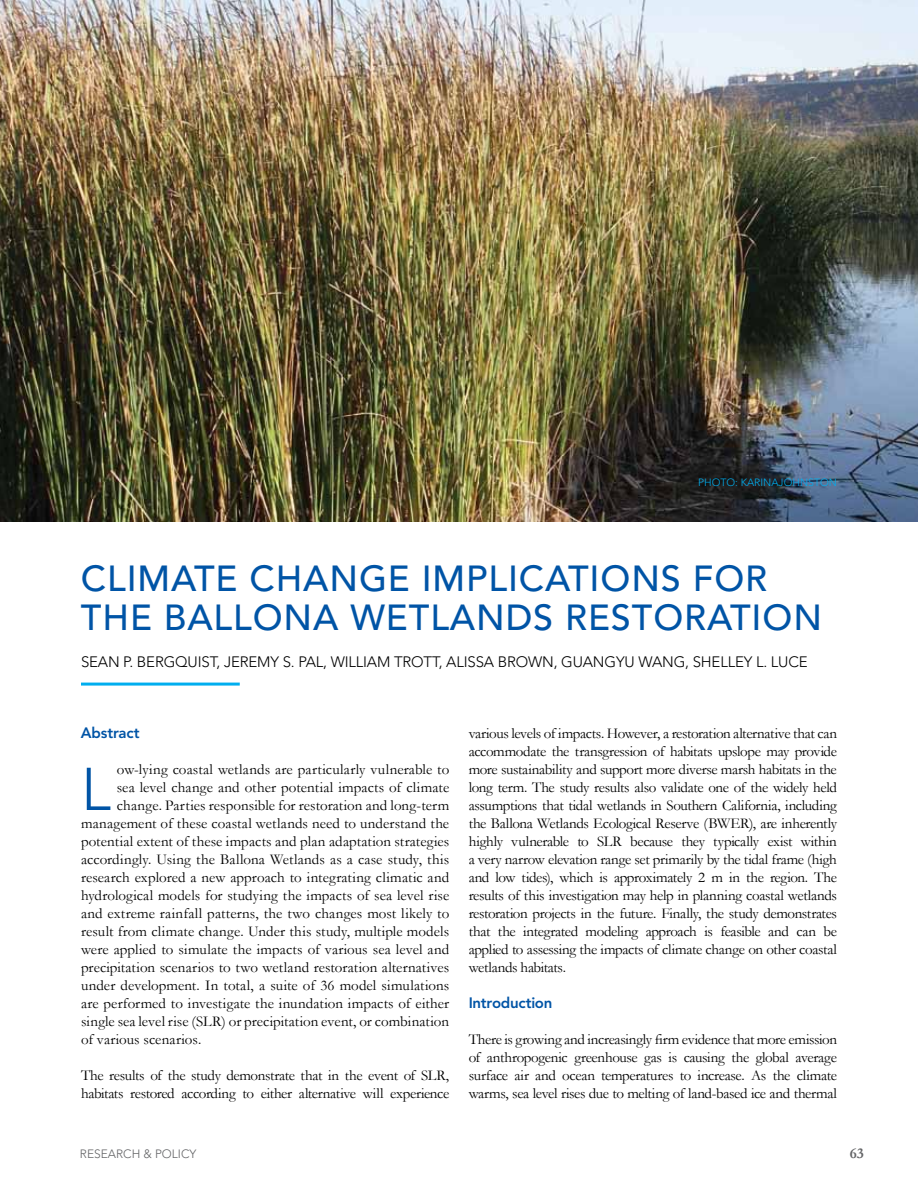
<style>
.page{position:relative;width:918px;height:1188px;background:#fff}
.page>*{position:absolute;margin:0;border:0;box-sizing:border-box;transform-origin:0 0}
.t1{font:300 59.7px "Avenir";color:#0054a6}
.t2{font:500 36px "Avenir";letter-spacing:.025em;color:#0054a6}
.t3{font:15px/18px "Garamond";letter-spacing:.005em;color:#000;text-align:justify}
.t4{font:15px/18px "Garamond";letter-spacing:-.025em;color:#000}
.t5{font:300 15px "Avenir";letter-spacing:-.01em;color:#000}
.t6{font:800 15px "Avenir";letter-spacing:-.015em;color:#0054a6}
.t7{font:700 15px "Garamond";color:#636466}
.t8{font:300 12px "Avenir";color:#636466}
.t9{font:300 10.5px "Avenir";color:#00aeef}
</style>
<div class="page">
<hr style="left:81px;top:683px;width:159px;height:3px;background:#00aeef">
<img style="left:0;top:0;width:918px;height:521px">
<p class="t9" style="left:698px;top:476px;width:23px">PHOTO</p>
<p class="t9" style="left:735px;top:476px;width:13px">: KARINAJO</p>
<p class="t9" style="left:792px;top:476px;width:16px">HNSTON</p>
<p class="t9" style="left:717px;top:476px;width:23px">PHOTO</p>
<p class="t9" style="left:754px;top:476px;width:69px">: MICHAEL QUILL</p>
<h2 class="t2" style="left:81px;top:558px;width:49px">CLIMATE</h2>
<h2 class="t2" style="left:249px;top:558px;width:53px">CHAN</h2>
<h2 class="t2" style="left:359px;top:558px;width:97px">GE IMPLICATIONS</h2>
<h2 class="t2" style="left:693px;top:558px;width:48px">FOR</h2>
<h2 class="t2" style="left:81px;top:597px;width:25px">THE</h2>
<h2 class="t2" style="left:164px;top:597px;width:50px">BALLONA</h2>
<h2 class="t2" style="left:350px;top:597px;width:60px">WETLANDS</h2>
<h2 class="t2" style="left:565px;top:597px;width:47px">RESTORATION</h2>
<p class="t5" style="left:81px;top:653px;width:84px">SEAN P. BERGQUIST</p>
<p class="t5" style="left:217px;top:653px;width:137px">, JEREMY S. PAL, WILLIAM</p>
<p class="t5" style="left:394px;top:653px;width:19px">TROTT</p>
<p class="t5" style="left:439px;top:653px;width:26px">, ALISSA</p>
<p class="t5" style="left:498px;top:653px;width:22px">BROWN</p>
<p class="t5" style="left:554px;top:653px;width:31px">, GUANG</p>
<p class="t5" style="left:616px;top:653px;width:48px">YU WANG</p>
<p class="t5" style="left:685px;top:653px;width:124px">, SHELLEY L. LUCE</p>
<p class="t6" style="left:81px;top:724px;width:60px">Abstract</p>
<h1 class="t1" style="left:81px;top:754px;width:31px">L</h1>
<p class="t3" style="left:117px;top:760px;width:334px">ow-lying coastal wetlands are particularly vulnerable to</p>
<p class="t3" style="left:117px;top:778px;width:334px">sea level change and other potential impacts of climate</p>
<p class="t3" style="left:117px;top:796px;width:334px">change. Parties responsible for restoration and long-term</p>
<p class="t3" style="left:81px;top:814px;width:370px">management of these coastal wetlands need to understand the</p>
<p class="t3" style="left:81px;top:832px;width:370px">potential extent of these impacts and plan adaptation strategies</p>
<p class="t3" style="left:81px;top:850px;width:370px">accordingly. Using the Ballona Wetlands as a case study, this</p>
<p class="t3" style="left:81px;top:868px;width:370px">research explored a new approach to integrating climatic and</p>
<p class="t3" style="left:81px;top:886px;width:370px">hydrological models for studying the impacts of sea level rise</p>
<p class="t3" style="left:81px;top:904px;width:370px">and extreme rainfall patterns, the two changes most likely to</p>
<p class="t3" style="left:81px;top:922px;width:370px">result from climate change. Under this study, multiple models</p>
<p class="t3" style="left:81px;top:940px;width:370px">were applied to simulate the impacts of various sea level and</p>
<p class="t3" style="left:81px;top:958px;width:370px">precipitation scenarios to two wetland restoration alternatives</p>
<p class="t3" style="left:81px;top:976px;width:370px">under development. In total, a suite of 36 model simulations</p>
<p class="t3" style="left:81px;top:994px;width:370px">are performed to investigate the inundation impacts of either</p>
<p class="t3" style="left:81px;top:1012px;width:370px">single sea level rise (SLR) or precipitation event, or combination</p>
<p class="t3" style="left:81px;top:1030px;width:122px">of various scenarios.</p>
<p class="t4" style="left:81px;top:1066px;width:370px">The results of the study demonstrate that in the event of SLR, habitats restored according to either alternative will experience</p>
<p class="t3" style="left:469px;top:724px;width:370px">various levels of impacts. However, a restoration alternative that can accommodate the transgression of habitats upslope may provide more sustainability and support more diverse marsh habitats in the long term. The study results also validate one of the widely held assumptions that tidal wetlands in Southern California, including the Ballona Wetlands Ecological Reserve (BWER), are inherently highly vulnerable to SLR because they typically exist within a very narrow elevation range set primarily by the tidal frame (high and low tides), which is approximately 2 m in the region. The results of this investigation may help in planning coastal wetlands restoration projects in the future. Finally, the study demonstrates that the integrated modeling approach is feasible and can be applied to assessing the impacts of climate change on other coastal wetlands habitats.</p>
<p class="t6" style="left:469px;top:994px;width:85px">Introduction</p>
<p class="t3" style="left:469px;top:1030px;width:370px">There is growing and increasingly firm evidence that more emission of anthropogenic greenhouse gas is causing the global average surface air and ocean temperatures to increase. As the climate warms, sea level rises due to melting of land-based ice and thermal</p>
<p class="t8" style="left:80px;top:1146px;width:118px">RESEARCH &amp; POLICY</p>
<p class="t7" style="left:850px;top:1144px;width:16px">63</p>
</div>
